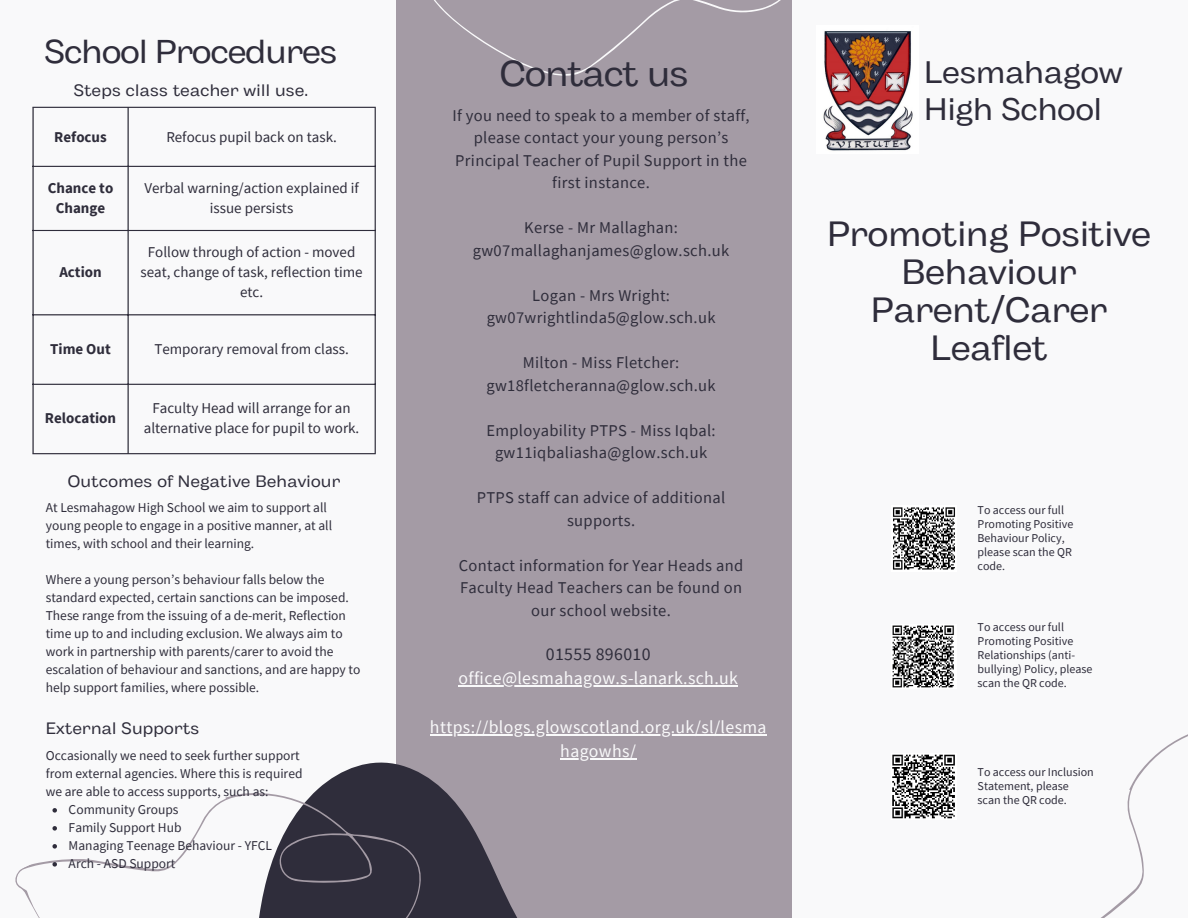
<style>
.page{position:relative;width:1188px;height:918px;background:#f9f9fa}
.page>*{position:absolute;margin:0;border:0;box-sizing:border-box;transform-origin:0 0}
.t1{font:36px "Body Grotesque Fit";letter-spacing:-.02em;color:#2f2d3b}
.t2{font:35.1px/38.2px "Body Grotesque Fit";color:#2f2d3b;text-align:center}
.t3{font:33px "Body Grotesque Fit";letter-spacing:-.02em;color:#2f2d3b}
.t4{font:31.05px/37.2px "Body Grotesque Fit";color:#2f2d3b}
.t5{font:17.85px "Source Sans Pro";letter-spacing:.02em;color:#f9f9fa}
.t6{font:17.85px "Source Sans Pro";letter-spacing:.02em;color:#2f2d3b}
.t7{font:16.5px/22.5px "Source Sans Pro";letter-spacing:.02em;color:#2f2d3b;text-align:center}
.t8{font:16.5px "Body Grotesque Fit";letter-spacing:.02em;color:#2f2d3b}
.t9{font:15px/20.2px "Source Sans Pro";color:#2f2d3b;text-align:center}
.t10{font:700 15px/20.2px "Source Sans Pro";color:#2f2d3b;text-align:center}
.t11{font:13.5px/18px "Source Sans Pro";color:#2f2d3b}
.t12{font:12px/14px "Source Sans Pro";color:#2f2d3b}
</style>
<div class="page">
<div style="left:396px;top:0;width:396px;height:918px;background:#a49ba5"></div>
<svg style="left:444px;top:735px;width:176px;height:183px"></svg>
<svg style="left:434px;top:0;width:347px;height:76px"></svg>
<svg style="left:15px;top:735px;width:429px;height:183px"></svg>
<svg style="left:1101px;top:734px;width:87px;height:184px"></svg>
<img style="left:823px;top:31px;width:90px;height:120px">
<svg style="left:34px;top:108px;width:341px;height:345px"></svg>
<hr style="left:32px;top:108px;width:2px;height:345px;background:#2f2d3b">
<hr style="left:128px;top:108px;width:1px;height:345px;background:#2f2d3b">
<hr style="left:375px;top:108px;width:1px;height:345px;background:#2f2d3b">
<hr style="left:32px;top:107px;width:344px;height:1px;background:#2f2d3b">
<hr style="left:32px;top:166px;width:344px;height:1px;background:#2f2d3b">
<hr style="left:32px;top:230px;width:344px;height:1px;background:#2f2d3b">
<hr style="left:32px;top:314px;width:344px;height:1px;background:#2f2d3b">
<hr style="left:32px;top:384px;width:344px;height:1px;background:#2f2d3b">
<hr style="left:32px;top:453px;width:344px;height:1px;background:#2f2d3b">
<img style="left:892px;top:754px;width:63px;height:65px">
<img style="left:892px;top:625px;width:62px;height:63px">
<img style="left:893px;top:507px;width:62px;height:63px">
<hr style="left:459px;top:685px;width:279px;height:2px;background:#f9f9fa">
<hr style="left:430px;top:734px;width:337px;height:1px;background:#f9f9fa">
<hr style="left:560px;top:758px;width:77px;height:1px;background:#f9f9fa">
<svg style="left:52px;top:808px;width:5px;height:5px"></svg>
<svg style="left:52px;top:826px;width:5px;height:5px"></svg>
<svg style="left:52px;top:844px;width:5px;height:5px"></svg>
<svg style="left:52px;top:862px;width:5px;height:5px"></svg>
<p class="t3" style="left:45px;top:33px;width:294px">School Procedures</p>
<p class="t8" style="left:74px;top:80px;width:236px">Steps class teacher will use.</p>
<p class="t10" style="left:54px;top:126px;width:54px">Refocus</p>
<h1 class="t9" style="left:166px;top:126px;width:172px">Refocus pupil back on task.</h1>
<p class="t10" style="left:48px;top:177px;width:67px">Chance to<br>Change</p>
<h3 class="t9" style="left:144px;top:177px;width:216px">Verbal warning/action explained if issue persists</h3>
<h3 class="t10" style="left:59px;top:262px;width:44px">Action</h3>
<h3 class="t9" style="left:141px;top:241px;width:224px">Follow through of action - moved seat, change of task, reflection time etc.</h3>
<h3 class="t10" style="left:50px;top:338px;width:62px">Time Out</h3>
<h3 class="t9" style="left:154px;top:338px;width:196px">Temporary removal from class.</h3>
<h3 class="t10" style="left:45px;top:408px;width:73px">Relocation</h3>
<h3 class="t9" style="left:144px;top:398px;width:217px">Faculty Head will arrange for an alternative place for pupil to work.</h3>
<h3 class="t8" style="left:68px;top:472px;width:274px">Outcomes of Negative Behaviour</h3>
<p class="t11" style="left:46px;top:498px;width:288px">At Lesmahagow High School we aim to support all young people to engage in a positive manner, at all times, with school and their learning.</p>
<p class="t11" style="left:46px;top:570px;width:316px">Where a young person’s behaviour falls below the standard expected, certain sanctions can be imposed.<br>These range from the issuing of a de-merit, Reflection time up to and including exclusion. We always aim to work in partnership with parents/carer to avoid the escalation of behaviour and sanctions, and are happy to help support families, where possible.</p>
<p class="t8" style="left:46px;top:719px;width:155px">External Supports</p>
<p class="t11" style="left:46px;top:746px;width:258px">Occasionally we need to seek further support from external agencies. Where this is required we are able to access supports, such as:</p>
<p class="t11" style="left:69px;top:800px;width:111px">Community Groups</p>
<p class="t11" style="left:69px;top:818px;width:114px">Family Support Hub</p>
<p class="t11" style="left:69px;top:836px;width:205px">Managing Teenage Behaviour - YFCL</p>
<p class="t11" style="left:69px;top:854px;width:108px">Arch - ASD Support</p>
<h3 class="t1" style="left:500px;top:53px;width:190px">Contact us</h3>
<p class="t7" style="left:452px;top:104px;width:299px">If you need to speak to a member of staff, please contact your young person’s Principal Teacher of Pupil Support in the first instance.</p>
<p class="t7" style="left:473px;top:216px;width:258px">Kerse - Mr Mallaghan: gw07mallaghanjames@glow.sch.uk</p>
<p class="t7" style="left:487px;top:284px;width:230px">Logan - Mrs Wright: gw07wrightlinda5@glow.sch.uk</p>
<p class="t7" style="left:486px;top:351px;width:231px">Milton - Miss Fletcher: gw18fletcheranna@glow.sch.uk</p>
<h1 class="t7" style="left:486px;top:419px;width:231px">Employability PTPS - Miss Iqbal: gw11iqbaliasha@glow.sch.uk</h1>
<h3 class="t7" style="left:477px;top:486px;width:250px">PTPS staff can advice of additional supports.</h3>
<h4 class="t7" style="left:459px;top:554px;width:286px">Contact information for Year Heads and<br>Faculty Head Teachers can be found on our school website.</h4>
<h3 class="t6" style="left:546px;top:642px;width:106px">01555 896010</h3>
<p class="t5" style="left:459px;top:667px;width:281px">office@lesmahagow.s-lanark.sch.uk</p>
<p class="t5" style="left:430px;top:715px;width:338px">https://blogs.glowscotland.org.uk/sl/lesma</p>
<h1 class="t5" style="left:560px;top:739px;width:77px">hagowhs/</h1>
<h3 class="t4" style="left:924px;top:56px;width:200px">Lesmahagow<br>High School</h3>
<h4 class="t2" style="left:827px;top:217px;width:325px">Promoting Positive<br>Behaviour<br>Parent/Carer<br>Leaflet</h4>
<p class="t12" style="left:978px;top:502px;width:97px">To access our full<br>Promoting Positive<br>Behaviour Policy, please scan the QR code.</p>
<p class="t12" style="left:978px;top:620px;width:116px">To access our full<br>Promoting Positive<br>Relationships (anti&shy;bullying) Policy, please scan the QR code.</p>
<h2 class="t12" style="left:978px;top:765px;width:118px">To access our Inclusion<br>Statement, please scan the QR code.</h2>
</div>
